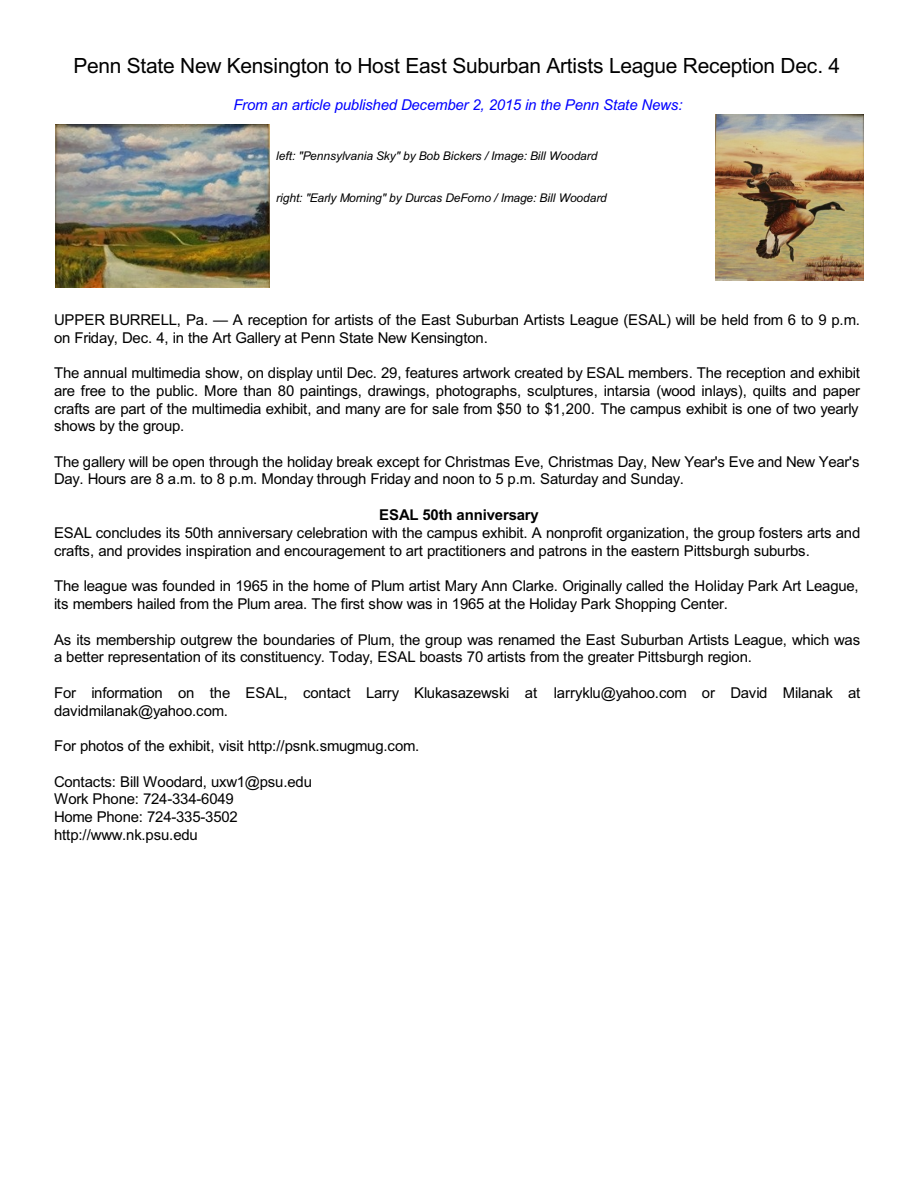
<style>
.page{position:relative;width:918px;height:1188px;background:#fff}
.page>*{position:absolute;margin:0;border:0;box-sizing:border-box;transform-origin:0 0}
.t1{font:21px "Arial";letter-spacing:-.015em;color:#000}
.t2{font:15px/17.7px "Arial";letter-spacing:-.015em;color:#000}
.t3{font:italic 15px "Arial";letter-spacing:-.015em;color:#00f}
.t4{font:700 15px "Arial";letter-spacing:-.015em;color:#000}
.t5{font:italic 12px "Arial";letter-spacing:-.005em;color:#000}
</style>
<div class="page">
<img style="left:55px;top:124px;width:215px;height:163px">
<img style="left:715px;top:114px;width:149px;height:167px">
<h1 class="t1" style="left:73px;top:58px;width:768px">Penn State New Kensington to Host East Suburban Artists League Reception Dec. 4</h1>
<p class="t3" style="left:233px;top:99px;width:451px">From an article published December 2, 2015 in the Penn State News:</p>
<p class="t5" style="left:276px;top:151px;width:323px">left: "Pennsylvania Sky" by Bob Bickers / Image: Bill Woodard</p>
<p class="t5" style="left:276px;top:193px;width:332px">right: "Early Morning" by Durcas DeForno / Image: Bill Woodard</p>
<p class="t2" style="left:54px;top:312px;width:807px">UPPER BURRELL, Pa. — A reception for artists of the East Suburban Artists League (ESAL) will be held from 6 to 9 p.m. on Friday, Dec. 4, in the Art Gallery at Penn State New Kensington.</p>
<p class="t2" style="left:54px;top:365px;width:808px;text-align:justify">The annual multimedia show, on display until Dec. 29, features artwork created by ESAL members. The reception and exhibit are free to the public. More than 80 paintings, drawings, photographs, sculptures, intarsia (wood inlays), quilts and paper crafts are part of the multimedia exhibit, and many are for sale from $50 to $1,200. The campus exhibit is one of two yearly shows by the group.</p>
<p class="t2" style="left:54px;top:454px;width:807px">The gallery will be open through the holiday break except for Christmas Eve, Christmas Day, New Year's Eve and New Year's<br>Day. Hours are 8 a.m. to 8 p.m. Monday through Friday and noon to 5 p.m. Saturday and Sunday.</p>
<p class="t4" style="left:379px;top:509px;width:161px">ESAL 50th anniversary</p>
<p class="t2" style="left:54px;top:525px;width:808px">ESAL concludes its 50th anniversary celebration with the campus exhibit. A nonprofit organization, the group fosters arts and crafts, and provides inspiration and encouragement to art practitioners and patrons in the eastern Pittsburgh suburbs.</p>
<p class="t2" style="left:54px;top:578px;width:806px">The league was founded in 1965 in the home of Plum artist Mary Ann Clarke. Originally called the Holiday Park Art League, its members hailed from the Plum area. The first show was in 1965 at the Holiday Park Shopping Center.</p>
<p class="t2" style="left:54px;top:632px;width:808px">As its membership outgrew the boundaries of Plum, the group was renamed the East Suburban Artists League, which was a better representation of its constituency. Today, ESAL boasts 70 artists from the greater Pittsburgh region.</p>
<p class="t2" style="left:54px;top:685px;width:808px">For information on the ESAL, contact Larry Klukasazewski at larryklu@yahoo.com or David Milanak at davidmilanak@yahoo.com.</p>
<p class="t2" style="left:54px;top:738px;width:367px">For photos of the exhibit, visit http://psnk.smugmug.com.</p>
<p class="t2" style="left:54px;top:774px;width:260px">Contacts: Bill Woodard, uxw1@psu.edu<br>Work Phone: 724-334-6049<br>Home Phone: 724-335-3502 http://www.nk.psu.edu</p>
</div>
